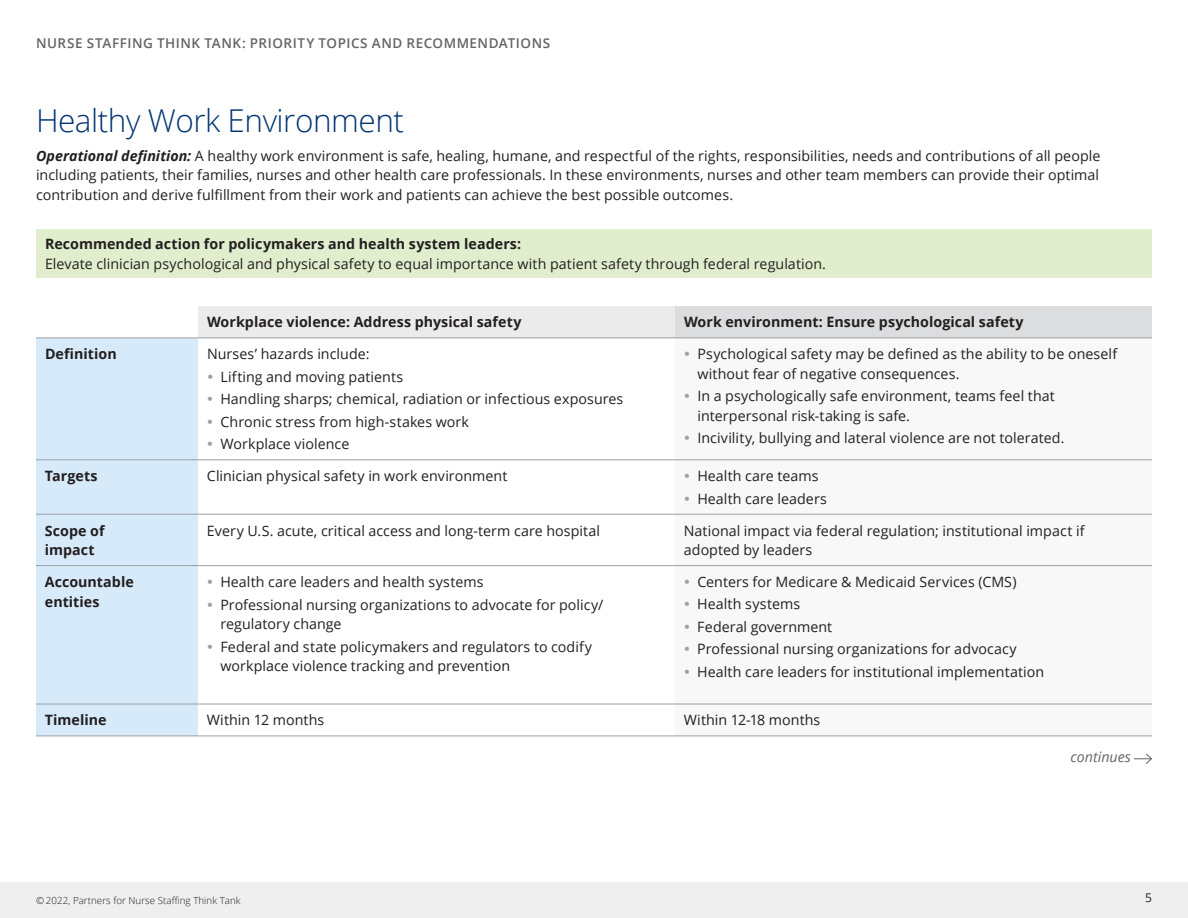
<style>
.page{position:relative;width:1188px;height:918px;background:#fff}
.page>*{position:absolute;margin:0;border:0;box-sizing:border-box;transform-origin:0 0}
.t1{font:300 31.5px "Open Sans";letter-spacing:-.015em;color:#043673}
.t2{font:14.25px/19.5px "Open Sans";letter-spacing:.005em;color:#231f20}
.t3{font:700 14.25px/19.5px "Open Sans";letter-spacing:.005em;color:#231f20}
.t4{font:italic 14.25px "Open Sans";color:#636466}
.t5{font:600 13.5px "Open Sans";letter-spacing:.035em;color:#636466}
.t6{font:12px "Open Sans";color:#231f20}
.t7{font:300 9.75px "Open Sans";letter-spacing:.005em;color:#231f20}
.s1{font-weight:700;font-style:italic}
.s2{color:#9d9fa2}
</style>
<div class="page">
<div style="left:0;top:882px;width:1188px;height:36px;background:#efeff0"></div>
<div style="left:198px;top:306px;width:477px;height:32px;background:#ebebec"></div>
<div style="left:675px;top:306px;width:477px;height:32px;background:#dcddde"></div>
<div style="left:36px;top:339px;width:162px;height:397px;background:#d7eaf9"></div>
<svg style="left:675px;top:459px;width:477px;height:277px"></svg>
<hr style="left:36px;top:460px;width:162px;height:1px;background:#9d9fa2">
<hr style="left:198px;top:460px;width:477px;height:1px;background:#9d9fa2">
<hr style="left:675px;top:460px;width:477px;height:1px;background:#9d9fa2">
<hr style="left:36px;top:514px;width:162px;height:1px;background:#9d9fa2">
<hr style="left:198px;top:514px;width:477px;height:1px;background:#9d9fa2">
<hr style="left:675px;top:514px;width:477px;height:1px;background:#9d9fa2">
<hr style="left:36px;top:565px;width:162px;height:1px;background:#9d9fa2">
<hr style="left:198px;top:565px;width:477px;height:1px;background:#9d9fa2">
<hr style="left:675px;top:565px;width:477px;height:1px;background:#9d9fa2">
<hr style="left:36px;top:704px;width:162px;height:1px;background:#9d9fa2">
<hr style="left:198px;top:704px;width:477px;height:1px;background:#9d9fa2">
<hr style="left:675px;top:704px;width:477px;height:1px;background:#9d9fa2">
<hr style="left:36px;top:736px;width:162px;height:1px;background:#9d9fa2">
<hr style="left:198px;top:736px;width:477px;height:1px;background:#9d9fa2">
<hr style="left:675px;top:736px;width:477px;height:1px;background:#9d9fa2">
<hr style="left:198px;top:338px;width:477px;height:1px;background:#9d9fa2">
<hr style="left:675px;top:338px;width:477px;height:1px;background:#9d9fa2">
<hr style="left:36px;top:338px;width:162px;height:1px;background:#9d9fa2">
<div style="left:36px;top:230px;width:1116px;height:48px;background:#e1eecd"></div>
<svg style="left:1134px;top:753px;width:18px;height:11px"></svg>
<p class="t5" style="left:36px;top:34px;width:516px">NURSE STAFFING THINK TANK: PRIORITY TOPICS AND RECOMMENDATIONS</p>
<h1 class="t1" style="left:36px;top:99px;width:370px">Healthy Work Environment</h1>
<p class="t2" style="left:36px;top:145px;width:1066px;text-align:justify"><span class="s1">Operational definition:</span> A healthy work environment is safe, healing, humane, and respectful of the rights, responsibilities, needs and contributions of all people including patients, their families, nurses and other health care professionals. In these environments, nurses and other team members can provide their optimal contribution and derive fulfillment from their work and patients can achieve the best possible outcomes.</p>
<p class="t3" style="left:45px;top:234px;width:478px">Recommended action for policymakers and health system leaders:</p>
<p class="t2" style="left:45px;top:254px;width:783px">Elevate clinician psychological and physical safety to equal importance with patient safety through federal regulation.</p>
<p class="t3" style="left:207px;top:312px;width:316px">Workplace violence: Address physical safety</p>
<p class="t3" style="left:684px;top:312px;width:341px">Work environment: Ensure psychological safety</p>
<p class="t3" style="left:45px;top:344px;width:73px">Definition</p>
<p class="t2" style="left:207px;top:344px;width:164px">Nurses’ hazards include:</p>
<p class="t2" style="left:207px;top:367px;width:198px"><span class="s2">•</span> Lifting and moving patients</p>
<p class="t2" style="left:207px;top:389px;width:418px"><span class="s2">•</span> Handling sharps; chemical, radiation or infectious exposures</p>
<p class="t2" style="left:207px;top:412px;width:264px"><span class="s2">•</span> Chronic stress from high-stakes work</p>
<p class="t2" style="left:207px;top:434px;width:144px"><span class="s2">•</span> Workplace violence</p>
<p class="t2" style="left:697px;top:344px;width:421px;text-indent:-13px"><span class="s2">•</span> Psychological safety may be defined as the ability to be oneself without fear of negative consequences.</p>
<p class="t2" style="left:697px;top:386px;width:359px;text-indent:-13px"><span class="s2">•</span> In a psychologically safe environment, teams feel that interpersonal risk-taking is safe.</p>
<p class="t2" style="left:684px;top:428px;width:382px"><span class="s2">•</span> Incivility, bullying and lateral violence are not tolerated.</p>
<p class="t3" style="left:45px;top:466px;width:54px">Targets</p>
<p class="t2" style="left:207px;top:466px;width:302px">Clinician physical safety in work environment</p>
<p class="t2" style="left:684px;top:466px;width:136px"><span class="s2">•</span> Health care teams</p>
<p class="t2" style="left:684px;top:488px;width:145px"><span class="s2">•</span> Health care leaders</p>
<p class="t3" style="left:45px;top:520px;width:61px">Scope of impact</p>
<p class="t2" style="left:207px;top:520px;width:395px">Every U.S. acute, critical access and long-term care hospital</p>
<p class="t2" style="left:684px;top:520px;width:402px">National impact via federal regulation; institutional impact if adopted by leaders</p>
<p class="t3" style="left:45px;top:572px;width:90px">Accountable entities</p>
<p class="t2" style="left:207px;top:572px;width:278px"><span class="s2">•</span> Health care leaders and health systems</p>
<p class="t2" style="left:684px;top:572px;width:334px"><span class="s2">•</span> Centers for Medicare &amp; Medicaid Services (CMS)</p>
<p class="t2" style="left:684px;top:594px;width:118px"><span class="s2">•</span> Health systems</p>
<p class="t2" style="left:684px;top:617px;width:150px"><span class="s2">•</span> Federal government</p>
<p class="t2" style="left:684px;top:639px;width:335px"><span class="s2">•</span> Professional nursing organizations for advocacy</p>
<p class="t2" style="left:684px;top:662px;width:362px"><span class="s2">•</span> Health care leaders for institutional implementation</p>
<p class="t2" style="left:220px;top:594px;width:385px;text-indent:-13px"><span class="s2">•</span> Professional nursing organizations to advocate for policy/ regulatory change</p>
<p class="t2" style="left:220px;top:636px;width:373px;text-indent:-13px"><span class="s2">•</span> Federal and state policymakers and regulators to codify workplace violence tracking and prevention</p>
<p class="t3" style="left:45px;top:710px;width:63px">Timeline</p>
<p class="t2" style="left:207px;top:710px;width:119px">Within 12 months</p>
<p class="t2" style="left:684px;top:710px;width:138px">Within 12-18 months</p>
<p class="t4" style="left:1070px;top:747px;width:62px">continues</p>
<p class="t7" style="left:36px;top:894px;width:206px">© 2022, Partners for Nurse Staffing Think Tank</p>
<p class="t6" style="left:1145px;top:890px;width:8px">5</p>
</div>
